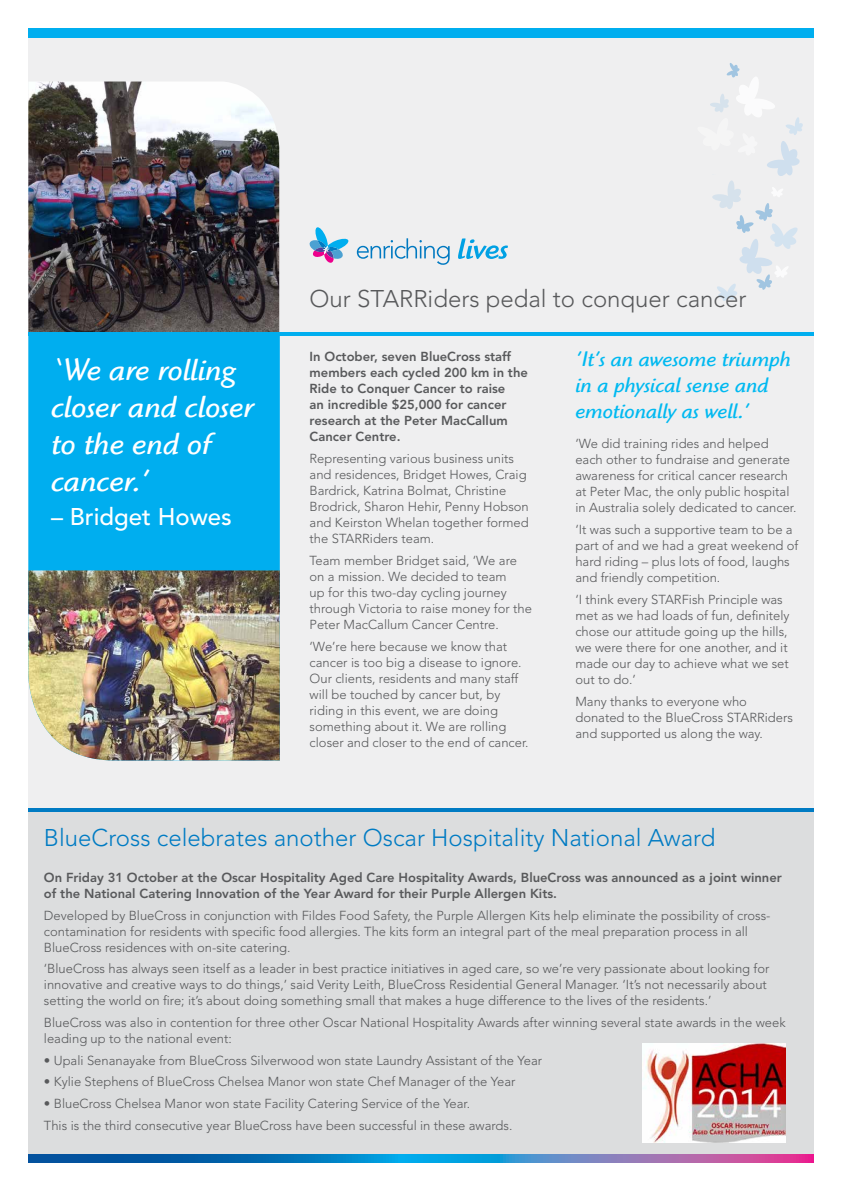
<style>
.page{position:relative;width:842px;height:1191px;background:#fff}
.page>*{position:absolute;margin:0;border:0;box-sizing:border-box;transform-origin:0 0}
.t1{font:italic 32px/37px "Highlander ITC";color:#fff}
.t2{font:300 24px "Avenir LT Std";color:#007bc3}
.t3{font:300 24px "Avenir LT Std";color:#58595b}
.t4{font:500 24px "Avenir LT Pro";color:#fff}
.t5{font:italic 22px/26px "Highlander ITC";color:#00b9f1}
.t6{font:300 13px/16px "Avenir LT Std";color:#58595b}
.t7{font:800 13px/16px "Avenir LT Std";color:#58595b}
</style>
<div class="page">
<div style="left:28px;top:28px;width:786px;height:1134px;background:#efeff0"></div>
<svg style="left:28px;top:1154px;width:786px;height:8px;background:#3e72b7"></svg>
<div style="left:28px;top:808px;width:786px;height:346px;background:#dcddde"></div>
<div style="left:28px;top:28px;width:786px;height:10px;background:#00aeef"></div>
<hr style="left:28px;top:808px;width:786px;height:4px;background:#007bc3">
<img style="left:28px;top:81px;width:251px;height:251px">
<svg style="left:458px;top:238px;width:50px;height:21px"></svg>
<svg style="left:357px;top:238px;width:93px;height:27px"></svg>
<svg style="left:310px;top:227px;width:38px;height:36px"></svg>
<div style="left:28px;top:336px;width:252px;height:234px;background:#00aeef"></div>
<hr style="left:28px;top:332px;width:786px;height:4px;background:#00aeef">
<svg style="left:710px;top:63px;width:93px;height:238px"></svg>
<img style="left:28px;top:570px;width:252px;height:190px">
<img style="left:642px;top:1043px;width:143px;height:99px">
<h1 class="t1" style="left:51px;top:352px;width:205px">‘We are rolling closer and closer to the end of cancer.’</h1>
<h2 class="t4" style="left:51px;top:502px;width:182px">– Bridget Howes</h2>
<h2 class="t3" style="left:310px;top:284px;width:438px">Our STARRiders pedal to conquer cancer</h2>
<p class="t7" style="left:310px;top:349px;width:220px">In October, seven BlueCross staff members each cycled 200 km in the<br>Ride to Conquer Cancer to raise<br>an incredible $25,000 for cancer research at the Peter MacCallum<br>Cancer Centre.</p>
<p class="t6" style="left:310px;top:450px;width:221px">Representing various business units and residences, Bridget Howes, Craig Bardrick, Katrina Bolmat, Christine Brodrick, Sharon Hehir, Penny Hobson and Keirston Whelan together formed the STARRiders team.</p>
<p class="t6" style="left:310px;top:552px;width:224px">Team member Bridget said, ‘We are on a mission. We decided to team<br>up for this two-day cycling journey through Victoria to raise money for the Peter MacCallum Cancer Centre.</p>
<p class="t6" style="left:310px;top:638px;width:220px">‘We’re here because we know that cancer is too big a disease to ignore.<br>Our clients, residents and many staff will be touched by cancer but, by riding in this event, we are doing something about it. We are rolling closer and closer to the end of cancer.</p>
<h3 class="t5" style="left:575px;top:346px;width:217px">’It’s an awesome triumph in a physical sense and emotionally as well.’</h3>
<p class="t6" style="left:575px;top:436px;width:223px">‘We did training rides and helped each other to fundraise and generate awareness for critical cancer research at Peter Mac, the only public hospital in Australia solely dedicated to cancer.</p>
<p class="t6" style="left:575px;top:521px;width:225px">‘It was such a supportive team to be a part of and we had a great weekend of hard riding – plus lots of food, laughs and friendly competition.</p>
<p class="t6" style="left:575px;top:591px;width:216px">‘I think every STARFish Principle was met as we had loads of fun, definitely chose our attitude going up the hills, we were there for one another, and it made our day to achieve what we set out to do.’</p>
<p class="t6" style="left:575px;top:693px;width:219px">Many thanks to everyone who donated to the BlueCross STARRiders and supported us along the way.</p>
<h2 class="t2" style="left:44px;top:824px;width:673px">BlueCross celebrates another Oscar Hospitality National Award</h2>
<p class="t7" style="left:44px;top:869px;width:739px">On Friday 31 October at the Oscar Hospitality Aged Care Hospitality Awards, BlueCross was announced as a joint winner of the National Catering Innovation of the Year Award for their Purple Allergen Kits.</p>
<p class="t6" style="left:44px;top:907px;width:728px">Developed by BlueCross in conjunction with Fildes Food Safety, the Purple Allergen Kits help eliminate the possibility of cross&shy;contamination for residents with specific food allergies. The kits form an integral part of the meal preparation process in all<br>BlueCross residences with on-site catering.</p>
<p class="t6" style="left:44px;top:961px;width:727px">‘BlueCross has always seen itself as a leader in best practice initiatives in aged care, so we’re very passionate about looking for innovative and creative ways to do things,’ said Verity Leith, BlueCross Residential General Manager. ‘It’s not necessarily about setting the world on fire; it’s about doing something small that makes a huge difference to the lives of the residents.’</p>
<p class="t6" style="left:44px;top:1014px;width:743px">BlueCross was also in contention for three other Oscar National Hospitality Awards after winning several state awards in the week leading up to the national event:</p>
<p class="t6" style="left:44px;top:1052px;width:500px">• Upali Senanayake from BlueCross Silverwood won state Laundry Assistant of the Year</p>
<p class="t6" style="left:44px;top:1074px;width:473px">• Kylie Stephens of BlueCross Chelsea Manor won state Chef Manager of the Year</p>
<p class="t6" style="left:44px;top:1092px;width:470px;line-height:21.7px">• BlueCross Chelsea Manor won state Facility Catering Service of the Year.<br>This is the third consecutive year BlueCross have been successful in these awards.</p>
</div>
